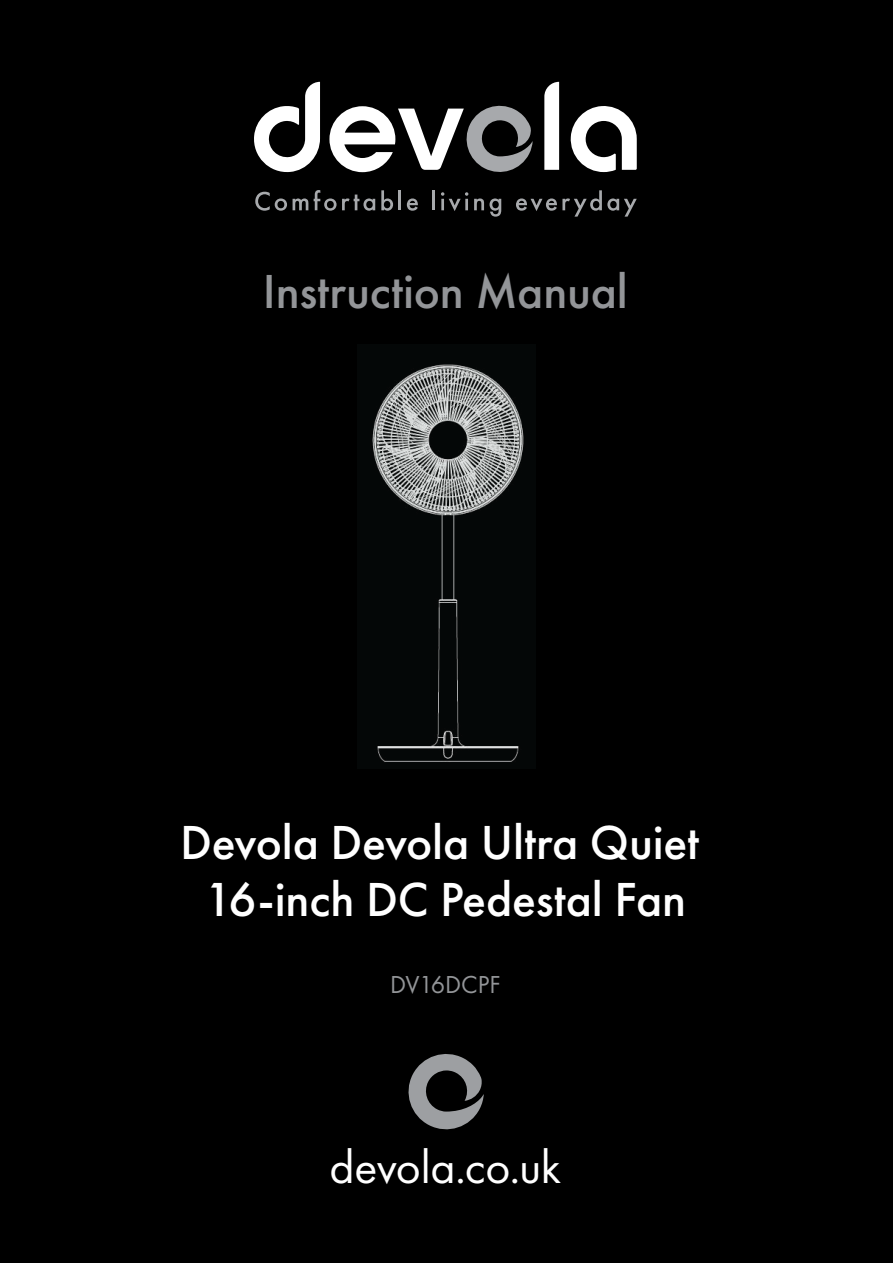
<style>
.page{position:relative;width:893px;height:1263px;background:#fff}
.page>*{position:absolute;margin:0;border:0;box-sizing:border-box;transform-origin:0 0}
.t1{font:500 49.5px/56.8px "Futura PT";letter-spacing:-.005em;color:#fff;text-align:center}
.t2{font:500 49.5px "Futura PT";letter-spacing:-.005em;color:#939598}
.t3{font:47.85px "Futura PT";letter-spacing:-.01em;color:#fff}
.t4{font:25.5px "Futura PT";letter-spacing:-.005em;color:#939598}
</style>
<div class="page">
<div style="left:0;top:0;width:892px;height:1263px;background:#000"></div>
<svg style="left:544px;top:82px;width:15px;height:88px"></svg>
<svg style="left:329px;top:105px;width:204px;height:68px"></svg>
<svg style="left:254px;top:82px;width:66px;height:91px"></svg>
<svg style="left:570px;top:106px;width:67px;height:66px"></svg>
<svg style="left:255px;top:192px;width:32px;height:19px"></svg>
<svg style="left:293px;top:198px;width:15px;height:12px"></svg>
<svg style="left:314px;top:190px;width:61px;height:21px"></svg>
<svg style="left:381px;top:190px;width:12px;height:21px"></svg>
<hr style="left:399px;top:190px;width:2px;height:20px;background:#a7a9ac">
<svg style="left:407px;top:198px;width:11px;height:13px"></svg>
<hr style="left:433px;top:190px;width:2px;height:20px;background:#a7a9ac">
<svg style="left:441px;top:192px;width:27px;height:19px"></svg>
<svg style="left:474px;top:198px;width:10px;height:12px"></svg>
<svg style="left:490px;top:198px;width:11px;height:19px"></svg>
<svg style="left:516px;top:190px;width:121px;height:27px"></svg>
<svg style="left:408px;top:1054px;width:76px;height:76px"></svg>
<img style="left:372px;top:364px;width:152px;height:399px">
<p class="t2" style="left:263px;top:261px;width:366px">Instruction Manual</p>
<p class="t1" style="left:180px;top:814px;width:520px">Devola Devola Ultra Quiet<br>16-inch DC Pedestal Fan</p>
<p class="t4" style="left:390px;top:969px;width:112px">DV16DCPF</p>
<p class="t3" style="left:330px;top:1138px;width:233px">devola.co.uk</p>
</div>
